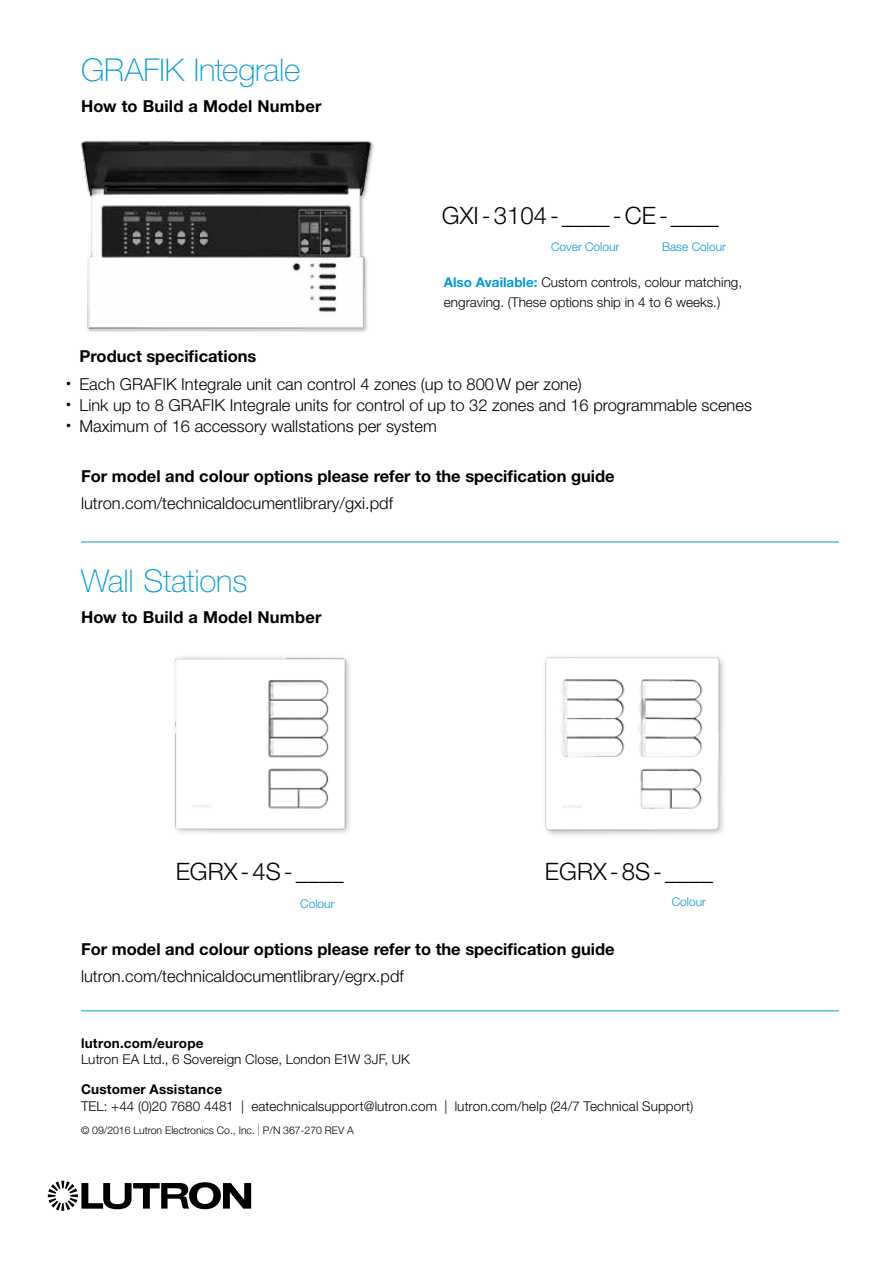
<style>
.page{position:relative;width:893px;height:1263px;background:#fff}
.page>*{position:absolute;margin:0;border:0;box-sizing:border-box;transform-origin:0 0}
.t1{font:100 31.5px "Helvetica Neue LT Std";letter-spacing:-.005em;color:#0099d8}
.t2{font:300 24px "Helvetica Neue LT Std";color:#000}
.t3{font:300 16.5px "Helvetica Neue LT Std";color:#000}
.t4{font:700 16.5px "Helvetica Neue LT Std";color:#000}
.t5{font:300 13.5px/19.5px "Helvetica Neue LT Std";color:#000}
.t6{font:700 13.5px "Helvetica Neue LT Std";letter-spacing:.015em;color:#000}
.t7{font:300 12px "Helvetica Neue LT Std";color:#0099d8}
.t8{font:300 10.5px "Helvetica Neue LT Std";letter-spacing:-.005em;color:#000}
.s1{font-weight:700;color:#0099d8}
.s2{font-weight:200;font-size:17.4px}
</style>
<div class="page">
<svg style="left:48px;top:1181px;width:203px;height:30px"></svg>
<img style="left:81px;top:140px;width:293px;height:192px">
<img style="left:174px;top:657px;width:176px;height:176px">
<img style="left:545px;top:657px;width:179px;height:178px">
<hr style="left:81px;top:542px;width:758px;height:1px;background:#0099d8">
<hr style="left:81px;top:1010px;width:758px;height:1px;background:#0099d8">
<h1 class="t1" style="left:81px;top:52px;width:221px">GRAFIK Integrale</h1>
<p class="t4" style="left:81px;top:96px;width:242px">How to Build a Model Number</p>
<h2 class="t2" style="left:442px;top:200px;width:278px">GXI-3104-____-CE-____</h2>
<p class="t7" style="left:551px;top:240px;width:70px">Cover Colour</p>
<p class="t7" style="left:662px;top:240px;width:65px">Base Colour</p>
<p class="t5" style="left:444px;top:272px;width:300px"><span class="s1">Also Available:</span> Custom controls, colour matching, engraving. (These options ship in 4 to 6 weeks.)</p>
<p class="t4" style="left:79px;top:346px;width:178px">Product specifications</p>
<p class="t3" style="left:66px;top:374px;width:517px"><sup>•</sup> Each GRAFIK Integrale unit can control 4 zones (up to 800W per zone)</p>
<p class="t3" style="left:66px;top:395px;width:687px"><sup>•</sup> Link up to 8 GRAFIK Integrale units for control of up to 32 zones and 16 programmable scenes</p>
<p class="t3" style="left:66px;top:416px;width:372px"><sup>•</sup> Maximum of 16 accessory wallstations per system</p>
<p class="t4" style="left:81px;top:465px;width:535px">For model and colour options please refer to the specification guide</p>
<p class="t3" style="left:81px;top:493px;width:314px">lutron.com/technicaldocumentlibrary/gxi.pdf</p>
<h1 class="t1" style="left:81px;top:562px;width:168px">Wall Stations</h1>
<p class="t4" style="left:81px;top:607px;width:242px">How to Build a Model Number</p>
<h2 class="t2" style="left:176px;top:857px;width:170px">EGRX-4S-____</h2>
<h2 class="t2" style="left:545px;top:857px;width:170px">EGRX-8S-____</h2>
<p class="t7" style="left:300px;top:896px;width:36px">Colour</p>
<p class="t7" style="left:672px;top:894px;width:36px">Colour</p>
<p class="t4" style="left:81px;top:939px;width:535px">For model and colour options please refer to the specification guide</p>
<p class="t3" style="left:81px;top:966px;width:324px">lutron.com/technicaldocumentlibrary/egrx.pdf</p>
<p class="t6" style="left:81px;top:1034px;width:124px">lutron.com/europe</p>
<p class="t5" style="left:81px;top:1049px;width:330px">Lutron EA Ltd., 6 Sovereign Close, London E1W 3JF, UK</p>
<p class="t6" style="left:81px;top:1081px;width:143px">Customer Assistance</p>
<p class="t5" style="left:81px;top:1096px;width:614px">TEL: +44 (0)20 7680 4481 | eatechnicalsupport@lutron.com | lutron.com/help (24/7 Technical Support)</p>
<p class="t8" style="left:81px;top:1124px;width:274px">© 09/2016 Lutron Electronics Co., Inc. <span class="s2">I</span> P/N 367-270 REV A</p>
</div>
